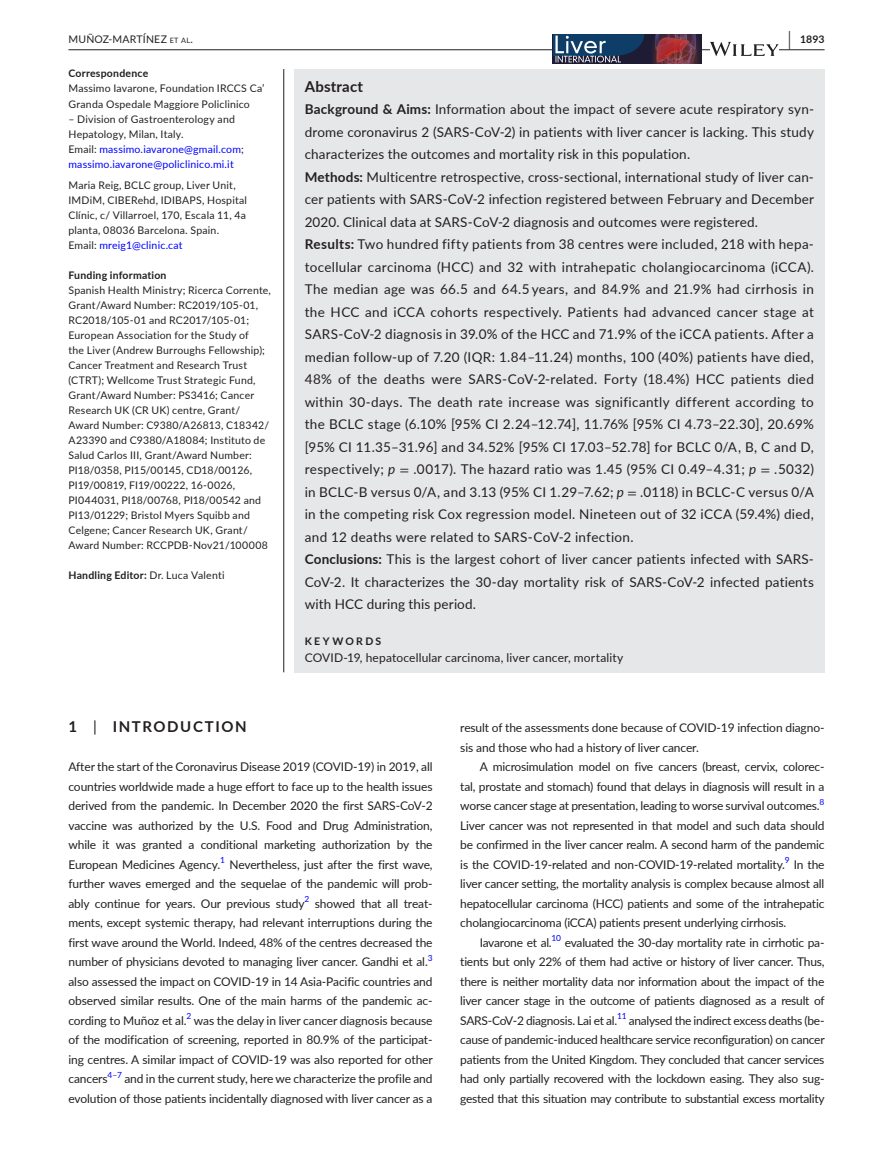
<style>
.page{position:relative;width:893px;height:1174px;background:#fff}
.page>*{position:absolute;margin:0;border:0;box-sizing:border-box;transform-origin:0 0}
.t1{font:700 15px "Lato";letter-spacing:.1em;color:#231f20}
.t2{font:700 15px "Lato";letter-spacing:.015em;color:#231f20}
.t3{font:13.5px/22.5px "Lato";letter-spacing:.015em;color:#231f20}
.t4{font:12px/19.5px "Lato";letter-spacing:-.015em;color:#231f20;text-align:justify}
.t5{font:12px "Lato";letter-spacing:.015em;color:#231f20}
.t6{font:10.5px/15px "Lato";letter-spacing:.02em;color:#231f20}
.t7{font:700 10.5px "Lato";letter-spacing:.02em;color:#231f20}
.t8{font:700 10.5px "Lato";letter-spacing:.22em;color:#231f20}
.t9{font:8.4px "Lato";color:#00f}
.s1{font-style:inherit}
.s2{font-size:7.35px}
.s3{font-size:19.5px}
.s4{color:#00f}
.s5{font-weight:400}
.s6{font-weight:700}
.s7{font-style:italic}
.s8{font-family:"STIX"}
</style>
<div class="page">
<hr style="left:68px;top:49px;width:756px;height:1px;background:#231f20">
<img style="left:553px;top:34px;width:148px;height:30px">
<div style="left:553px;top:34px;width:62px;height:22px;background:#0e3e67"></div>
<svg style="left:555px;top:34px;width:89px;height:28px"></svg>
<svg style="left:710px;top:42px;width:69px;height:14px"></svg>
<div style="left:294px;top:69px;width:530px;height:603px;background:#e6e7e9"></div>
<hr style="left:283px;top:69px;width:1px;height:603px;background:#231f20">
<p class="t6" style="left:68px;top:31px;width:126px">MUÑOZ<span class="s1">-</span>MARTÍNEZ <span class="s2">et al</span><span class="s1">.</span></p>
<p class="t7" style="left:789px;top:31px;width:37px"><span class="s3">|</span> 1893</p>
<p class="t7" style="left:68px;top:66px;width:81px">Correspondence</p>
<p class="t6" style="left:68px;top:81px;width:198px">Massimo Iavarone, Foundation IRCCS Ca’<br>Granda Ospedale Maggiore Policlinico</p>
<p class="t6" style="left:68px;top:111px;width:177px">– Division of Gastroenterology and Hepatology, Milan, Italy.<br>Email: <span class="s4">massimo.iavarone@gmail.com</span>; <span class="s4">massimo.iavarone@policlinico.mi.it</span></p>
<p class="t6" style="left:68px;top:177px;width:180px">Maria Reig, BCLC group, Liver Unit, IMDiM, CIBERehd, IDIBAPS, Hospital Clínic, c/ Villarroel, 170, Escala 11, 4a planta, 08036 Barcelona. Spain.<br>Email: <span class="s4">mreig1@clinic.cat</span></p>
<p class="t7" style="left:68px;top:267px;width:100px">Funding information</p>
<p class="t6" style="left:68px;top:282px;width:204px">Spanish Health Ministry; Ricerca Corrente, Grant/Award Number: RC2019/105-01, RC2018/105-01 and RC2017/105-01; European Association for the Study of<br>the Liver (Andrew Burroughs Fellowship); Cancer Treatment and Research Trust (CTRT); Wellcome Trust Strategic Fund, Grant/Award Number: PS3416; Cancer Research UK (CR UK) centre, Grant/ Award Number: C9380/A26813, C18342/ A23390 and C9380/A18084; Instituto de Salud Carlos III, Grant/Award Number:<br>PI18/0358, PI15/00145, CD18/00126, PI19/00819, FI19/00222, 16-0026, PI044031, PI18/00768, PI18/00542 and PI13/01229; Bristol Myers Squibb and Celgene; Cancer Research UK, Grant/ Award Number: RCCPDB-Nov21/100008</p>
<p class="t7" style="left:68px;top:567px;width:158px">Handling Editor: <span class="s5">Dr. Luca Valenti</span></p>
<p class="t2" style="left:305px;top:75px;width:60px">Abstract</p>
<p class="t3" style="left:305px;top:97px;width:511px"><span class="s6">Background &amp; Aims:</span> Information about the impact of severe acute respiratory syn&shy;drome coronavirus 2 (SARS-CoV-2) in patients with liver cancer is lacking. This study characterizes the outcomes and mortality risk in this population.<br><span class="s6">Methods:</span> Multicentre retrospective, cross-sectional, international study of liver can&shy;cer patients with SARS-CoV-2 infection registered between February and December 2020. Clinical data at SARS-CoV-2 diagnosis and outcomes were registered.<br><span class="s6">Results:</span> Two hundred fifty patients from 38 centres were included, 218 with hepa&shy;tocellular carcinoma (HCC) and 32 with intrahepatic cholangiocarcinoma (iCCA).<br>The median age was 66.5 and 64.5 years, and 84.9% and 21.9% had cirrhosis in the HCC and iCCA cohorts respectively. Patients had advanced cancer stage at SARS-CoV-2 diagnosis in 39.0% of the HCC and 71.9% of the iCCA patients. After a median follow-up of 7.20 (IQR: 1.84–11.24) months, 100 (40%) patients have died, 48% of the deaths were SARS-CoV-2-related. Forty (18.4%) HCC patients died within 30-days. The death rate increase was significantly different according to the BCLC stage (6.10% [95% CI 2.24–12.74], 11.76% [95% CI 4.73–22.30], 20.69% [95% CI 11.35–31.96] and 34.52% [95% CI 17.03–52.78] for BCLC 0/A, B, C and D, respectively; <span class="s7">p</span> <span class="s8">=</span> .0017). The hazard ratio was 1.45 (95% CI 0.49–4.31; <span class="s7">p</span> <span class="s8">=</span> .5032) in BCLC-B versus 0/A, and 3.13 (95% CI 1.29–7.62; <span class="s7">p</span> <span class="s8">=</span> .0118) in BCLC-C versus 0/A in the competing risk Cox regression model. Nineteen out of 32 iCCA (59.4%) died, and 12 deaths were related to SARS-CoV-2 infection.<br><span class="s6">Conclusions:</span> This is the largest cohort of liver cancer patients infected with SARS-CoV-2. It characterizes the 30-day mortality risk of SARS-CoV-2 infected patients with HCC during this period.</p>
<p class="t8" style="left:305px;top:634px;width:78px">KEYWORDS</p>
<p class="t5" style="left:305px;top:649px;width:320px">COVID-19, hepatocellular carcinoma, liver cancer, mortality</p>
<p class="t1" style="left:68px;top:716px;width:180px">1 <span class="s5">|</span> INTRODUCTION</p>
<p class="t4" style="left:68px;top:756px;width:366px">After the start of the Coronavirus Disease 2019 (COVID-19) in 2019, all countries worldwide made a huge effort to face up to the health issues derived from the pandemic. In December 2020 the first SARS-CoV-2 vaccine was authorized by the U.S. Food and Drug Administration, while it was granted a conditional marketing authorization by the European Medicines Agency.<sup>1</sup> Nevertheless, just after the first wave, further waves emerged and the sequelae of the pandemic will prob&shy;ably continue for years. Our previous study</p>
<p class="t9" style="left:304px;top:893px;width:6px">2</p>
<p class="t4" style="left:68px;top:893px;width:366px;text-indent:246px">showed that all treat&shy;ments, except systemic therapy, had relevant interruptions during the first wave around the World. Indeed, 48% of the centres decreased the number of physicians devoted to managing liver cancer. Gandhi et al.</p>
<p class="t9" style="left:428px;top:952px;width:6px">3</p>
<p class="t4" style="left:68px;top:971px;width:366px">also assessed the impact on COVID-19 in 14 Asia-Pacific countries and observed similar results. One of the main harms of the pandemic ac&shy;cording to Muñoz et al.<sup>2</sup> was the delay in liver cancer diagnosis because of the modification of screening, reported in 80.9% of the participat&shy;ing centres. A similar impact of COVID-19 was also reported for other cancers<sup>4–7</sup> and in the current study, here we characterize the profile and evolution of those patients incidentally diagnosed with liver cancer as a</p>
<p class="t4" style="left:460px;top:717px;width:366px">result of the assessments done because of COVID-19 infection diagno&shy;sis and those who had a history of liver cancer.</p>
<p class="t4" style="left:460px;top:756px;width:366px;text-indent:20px">A microsimulation model on five cancers (breast, cervix, colorec&shy;tal, prostate and stomach) found that delays in diagnosis will result in a worse cancer stage at presentation, leading to worse survival outcomes.<sup>8<br></sup>Liver cancer was not represented in that model and such data should be confirmed in the liver cancer realm. A second harm of the pandemic is the COVID-19-related and non-COVID-19-related mortality.</p>
<p class="t9" style="left:785px;top:854px;width:6px">9</p>
<p class="t4" style="left:794px;top:854px;width:32px">In the</p>
<p class="t4" style="left:460px;top:873px;width:366px">liver cancer setting, the mortality analysis is complex because almost all</p>
<p class="t4" style="left:460px;top:893px;width:366px">hepatocellular carcinoma (HCC) patients and some of the intrahepatic</p>
<p class="t4" style="left:460px;top:912px;width:327px">cholangiocarcinoma (iCCA) patients present underlying cirrhosis.</p>
<p class="t4" style="left:480px;top:932px;width:73px">Iavarone et al.</p>
<p class="t9" style="left:552px;top:932px;width:11px">10</p>
<p class="t4" style="left:460px;top:932px;width:366px;text-indent:105px">evaluated the 30-day mortality rate in cirrhotic pa&shy;tients but only 22% of them had active or history of liver cancer. Thus, there is neither mortality data nor information about the impact of the liver cancer stage in the outcome of patients diagnosed as a result of SARS-CoV-2 diagnosis. Lai et al.<sup>11</sup> analysed the indirect excess deaths (be&shy;cause of pandemic-induced healthcare service reconfiguration) on cancer patients from the United Kingdom. They concluded that cancer services had only partially recovered with the lockdown easing. They also sug&shy;gested that this situation may contribute to substantial excess mortality</p>
</div>
